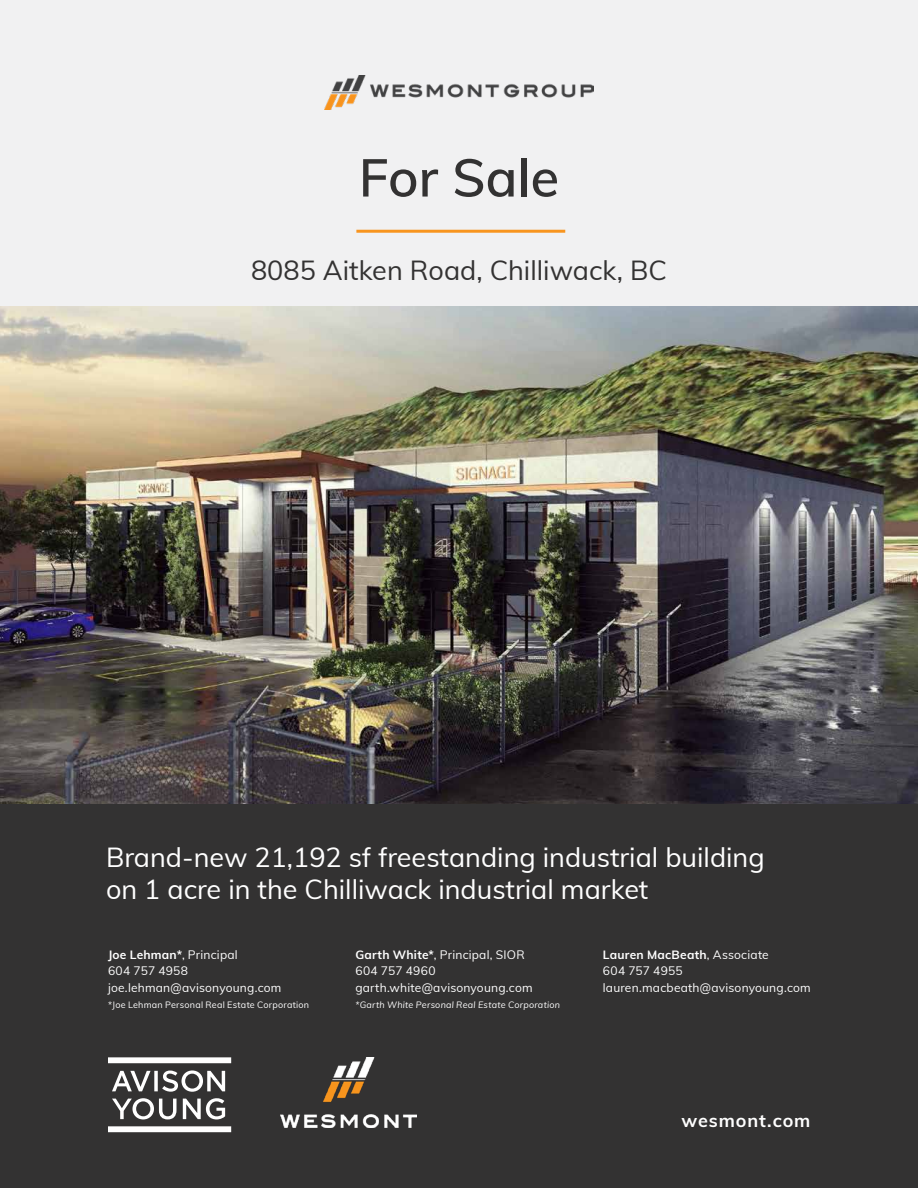
<style>
.page{position:relative;width:918px;height:1188px;background:#fff}
.page>*{position:absolute;margin:0;border:0;box-sizing:border-box;transform-origin:0 0}
.t1{font:600 52.5px "Muli";color:#333232}
.t2{font:27px/32.4px "Muli";color:#fff}
.t3{font:27px "Muli";color:#333232}
.t4{font:700 18px "Muli";letter-spacing:.05em;color:#fff}
.t5{font:12px/16.5px "Muli";letter-spacing:.015em;color:#fff}
.t6{font:italic 9px "Muli";letter-spacing:.025em;color:#fff}
.t7{font:9px "Muli";letter-spacing:.025em;color:#fff}
.s1{font-weight:700}
</style>
<div class="page">
<div style="left:0;top:0;width:918px;height:551px;background:#f1f1f2"></div>
<hr style="left:356px;top:230px;width:209px;height:3px;background:#f8951f">
<div style="left:0;top:335px;width:918px;height:853px;background:#333232"></div>
<img style="left:0;top:307px;width:918px;height:497px">
<img style="left:280px;top:1057px;width:137px;height:70px">
<svg style="left:108px;top:1057px;width:123px;height:6px"></svg>
<svg style="left:108px;top:1126px;width:123px;height:6px"></svg>
<svg style="left:112px;top:1070px;width:113px;height:22px"></svg>
<svg style="left:112px;top:1098px;width:65px;height:21px"></svg>
<svg style="left:183px;top:1098px;width:42px;height:21px"></svg>
<img style="left:325px;top:76px;width:268px;height:34px">
<h1 class="t1" style="left:359px;top:139px;width:202px">For Sale</h1>
<h2 class="t3" style="left:251px;top:250px;width:417px">8085 Aitken Road, Chilliwack, BC</h2>
<h2 class="t2" style="left:106px;top:839px;width:660px">Brand-new 21,192 sf freestanding industrial building on 1 acre in the Chilliwack industrial market</h2>
<p class="t5" style="left:108px;top:946px;width:175px"><span class="s1">Joe Lehman*</span>, Principal<br>604 757 4958 joe.lehman@avisonyoung.com</p>
<p class="t7" style="left:108px;top:999px;width:203px">*Joe Lehman Personal Real Estate Corporation</p>
<p class="t5" style="left:355px;top:946px;width:179px"><span class="s1">Garth White*</span>, Principal, SIOR<br>604 757 4960 garth.white@avisonyoung.com</p>
<p class="t6" style="left:355px;top:999px;width:206px">*Garth White Personal Real Estate Corporation</p>
<p class="t5" style="left:603px;top:946px;width:209px"><span class="s1">Lauren MacBeath</span>, Associate<br>604 757 4955 lauren.macbeath@avisonyoung.com</p>
<h3 class="t4" style="left:682px;top:1108px;width:130px">wesmont.com</h3>
</div>
